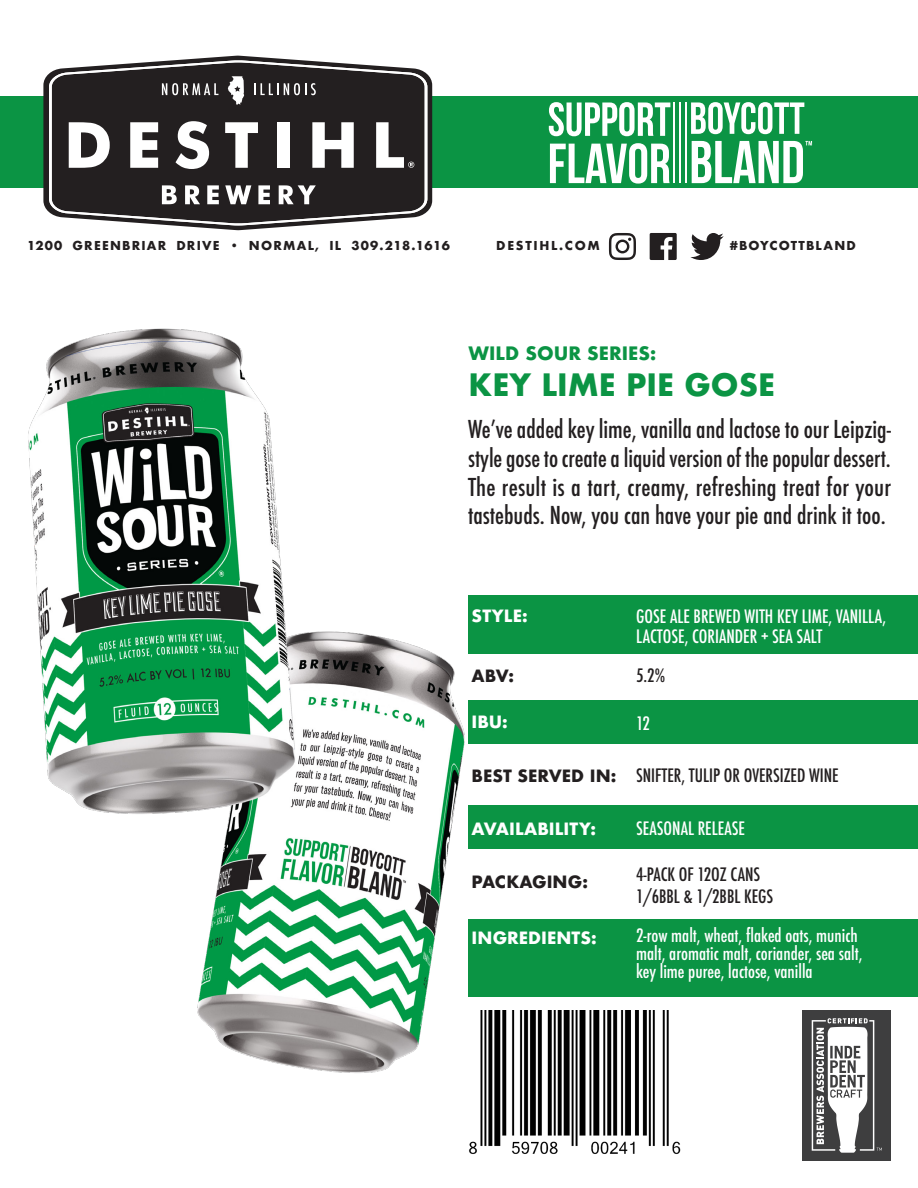
<style>
.page{position:relative;width:918px;height:1188px;background:#fff}
.page>*{position:absolute;margin:0;border:0;box-sizing:border-box;transform-origin:0 0}
.t1{font:700 30px "Futura";color:#0b9444}
.t2{font:500 condensed 24px/28.8px "Futura";color:#231f20;text-align:justify}
.t3{font:500 condensed 18px/19.5px "Futura";color:#fff}
.t4{font:500 condensed 18px "Futura";color:#231f20}
.t5{font:700 18px "Futura";color:#0b9444}
.t6{font:700 16.5px "Futura";color:#fff}
.t7{font:700 16.5px "Futura";color:#231f20}
.t8{font:700 12px "Futura";letter-spacing:.1em;color:#231f20}
.t9{font:700 12px "Futura";letter-spacing:.14em;color:#231f20}
</style>
<div class="page">
<div style="left:468px;top:919px;width:450px;height:78px;background:#0b9444"></div>
<img style="left:469px;top:1010px;width:212px;height:144px">
<div style="left:0;top:96px;width:918px;height:92px;background:#0b9444"></div>
<div style="left:803px;top:1010px;width:88px;height:151px;background:#3e3e3f"></div>
<svg style="left:812px;top:1018px;width:70px;height:135px"></svg>
<img style="left:28px;top:328px;width:437px;height:745px">
<div style="left:468px;top:596px;width:450px;height:58px;background:#0b9444"></div>
<div style="left:468px;top:701px;width:450px;height:43px;background:#0b9444"></div>
<div style="left:468px;top:806px;width:450px;height:43px;background:#0b9444"></div>
<svg style="left:609px;top:233px;width:27px;height:27px"></svg>
<svg style="left:650px;top:233px;width:27px;height:27px"></svg>
<svg style="left:690px;top:233px;width:34px;height:27px"></svg>
<svg style="left:549px;top:102px;width:121px;height:34px"></svg>
<svg style="left:550px;top:143px;width:120px;height:41px"></svg>
<svg style="left:691px;top:102px;width:113px;height:32px"></svg>
<svg style="left:692px;top:141px;width:120px;height:42px"></svg>
<hr style="left:674px;top:103px;width:1px;height:80px;background:#fff">
<hr style="left:680px;top:103px;width:1px;height:80px;background:#fff">
<hr style="left:685px;top:103px;width:1px;height:80px;background:#fff">
<svg style="left:43px;top:56px;width:389px;height:174px"></svg>
<svg style="left:49px;top:60px;width:378px;height:165px;background:#3b3738"></svg>
<svg style="left:162px;top:185px;width:15px;height:19px"></svg>
<svg style="left:185px;top:185px;width:15px;height:19px"></svg>
<svg style="left:207px;top:185px;width:12px;height:19px"></svg>
<svg style="left:225px;top:185px;width:26px;height:19px"></svg>
<svg style="left:258px;top:185px;width:12px;height:19px"></svg>
<svg style="left:279px;top:185px;width:37px;height:19px"></svg>
<svg style="left:69px;top:122px;width:41px;height:46px;background:#b9b8b8"></svg>
<svg style="left:130px;top:122px;width:28px;height:46px"></svg>
<svg style="left:176px;top:121px;width:33px;height:48px;background:#a7a6a6"></svg>
<svg style="left:225px;top:122px;width:33px;height:46px;background:#949293"></svg>
<div style="left:277px;top:122px;width:13px;height:46px;background:#fff"></div>
<svg style="left:312px;top:122px;width:42px;height:46px;background:#b5b3b4"></svg>
<svg style="left:376px;top:122px;width:38px;height:46px;background:#807e7f"></svg>
<p class="t8" style="left:27px;top:237px;width:424px">1200 GREENBRIAR DRIVE • NORMAL, IL 309.218.1616</p>
<p class="t9" style="left:496px;top:237px;width:105px">DESTIHL.COM</p>
<p class="t8" style="left:730px;top:237px;width:128px">#BOYCOTTBLAND</p>
<p class="t5" style="left:469px;top:340px;width:189px">WILD SOUR SERIES:</p>
<p class="t1" style="left:469px;top:363px;width:308px">KEY LIME PIE GOSE</p>
<p class="t2" style="left:468px;top:415px;width:425px">We’ve added key lime, vanilla and lactose to our Leipzig&shy;style gose to create a liquid version of the popular dessert.<br>The result is a tart, creamy, refreshing treat for your tastebuds. Now, you can have your pie and drink it too.</p>
<p class="t6" style="left:472px;top:604px;width:58px">STYLE:</p>
<p class="t7" style="left:472px;top:664px;width:44px">ABV:</p>
<p class="t6" style="left:472px;top:710px;width:38px">IBU:</p>
<p class="t7" style="left:472px;top:764px;width:146px">BEST SERVED IN:</p>
<p class="t6" style="left:472px;top:817px;width:126px">AVAILABILITY:</p>
<p class="t7" style="left:472px;top:870px;width:118px">PACKAGING:</p>
<p class="t6" style="left:472px;top:926px;width:127px">INGREDIENTS:</p>
<p class="t3" style="left:636px;top:607px;width:251px">GOSE ALE BREWED WITH KEY LIME, VANILLA,<br>LACTOSE, CORIANDER + SEA SALT</p>
<p class="t4" style="left:636px;top:663px;width:31px">5.2%</p>
<p class="t3" style="left:636px;top:713px;width:15px">12</p>
<p class="t4" style="left:636px;top:764px;width:204px">SNIFTER, TULIP OR OVERSIZED WINE</p>
<p class="t3" style="left:636px;top:818px;width:110px">SEASONAL RELEASE</p>
<p class="t4" style="left:636px;top:863px;width:126px">4-PACK OF 12OZ CANS</p>
<p class="t4" style="left:636px;top:885px;width:139px">1/6BBL &amp; 1/2BBL KEGS</p>
<p class="t3" style="left:636px;top:926px;width:228px;line-height:18px">2-row malt, wheat, flaked oats, munich malt, aromatic malt, coriander, sea salt,</p>
<p class="t3" style="left:636px;top:961px;width:178px">key lime puree, lactose, vanilla</p>
</div>
